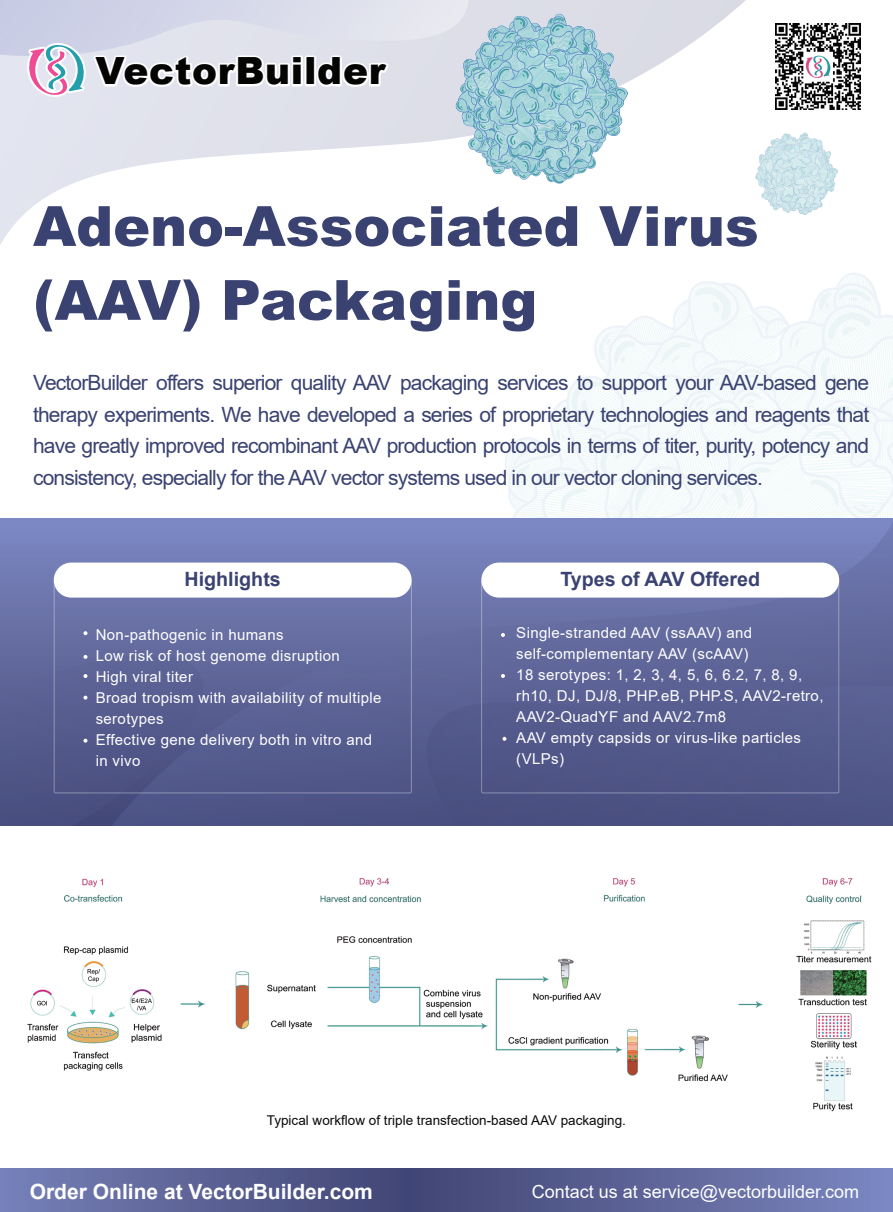
<style>
.page{position:relative;width:893px;height:1212px;background:#fff}
.page>*{position:absolute;margin:0;border:0;box-sizing:border-box;transform-origin:0 0}
.t1{font:900 55.5px/73.9px "Arial";color:#3a4271}
.t2{font:900 37.5px "Arial";letter-spacing:.02em;color:#040503}
.t3{font:21px/31.5px "Arial";letter-spacing:-.04em;color:#3a4271;text-align:justify}
.t4{font:700 21px "Arial";color:#fff}
.t5{font:700 19.65px "Arial";color:#3a4271}
.t6{font:18px "Arial";color:#fff}
.t7{font:15px/21px "Arial";letter-spacing:.025em;color:#fff}
.t8{font:13.5px "Arial";color:#0c0a0a}
</style>
<div class="page">
<svg style="left:0;top:0;width:785px;height:245px"></svg>
<svg style="left:0;top:1168px;width:893px;height:44px;background:#5c6497"></svg>
<svg style="left:0;top:519px;width:110px;height:135px;background:#727cb4"></svg>
<svg style="left:110px;top:519px;width:783px;height:307px;background:#6c76ae"></svg>
<svg style="left:427px;top:685px;width:466px;height:141px;background:#4f5587"></svg>
<div style="left:481px;top:562px;width:358px;height:36px;background:#fff;border-radius:18px"></div>
<svg style="left:481px;top:580px;width:358px;height:213px;background:#686e9c"></svg>
<svg style="left:0;top:654px;width:203px;height:172px;background:#515789"></svg>
<div style="left:54px;top:562px;width:358px;height:36px;background:#fff;border-radius:18px"></div>
<svg style="left:54px;top:580px;width:358px;height:213px;background:#6a709f"></svg>
<svg style="left:502px;top:737px;width:4px;height:4px"></svg>
<img style="left:456px;top:13px;width:171px;height:171px">
<img style="left:755px;top:133px;width:82px;height:81px">
<img style="left:27px;top:878px;width:845px;height:234px">
<svg style="left:0;top:0;width:469px;height:100px;background:#dddfeb"></svg>
<img style="left:775px;top:24px;width:85px;height:85px">
<h2 class="t2" style="left:95px;top:44px;width:291px">VectorBuilder</h2>
<h1 class="t1" style="left:33px;top:187px;width:727px">Adeno-Associated Virus (AAV) Packaging</h1>
<p class="t3" style="left:33px;top:367px;width:838px">VectorBuilder offers superior quality AAV packaging services to support your AAV-based gene therapy experiments. We have developed a series of proprietary technologies and reagents that have greatly improved recombinant AAV production protocols in terms of titer, purity, potency and consistency, especially for the AAV vector systems used in our vector cloning services.</p>
<h3 class="t5" style="left:185px;top:565px;width:98px">Highlights</h3>
<p class="t7" style="left:96px;top:624px;width:287px">Non-pathogenic in humans<br>Low risk of host genome disruption<br>High viral titer<br>Broad tropism with availability of multiple serotypes<br>Effective gene delivery both in vitro and in vivo</p>
<h3 class="t5" style="left:560px;top:565px;width:201px">Types of AAV Offered</h3>
<p class="t7" style="left:516px;top:622px;width:309px">Single-stranded AAV (ssAAV) and self-complementary AAV (scAAV)<br>18 serotypes: 1, 2, 3, 4, 5, 6, 6.2, 7, 8, 9, rh10, DJ, DJ/8, PHP.eB, PHP.S, AAV2-retro,<br>AAV2-QuadYF and AAV2.7m8<br>AAV empty capsids or virus-like particles (VLPs)</p>
<p class="t8" style="left:267px;top:1110px;width:361px">Typical workflow of triple transfection-based AAV packaging.</p>
<h3 class="t4" style="left:30px;top:1177px;width:345px">Order Online at VectorBuilder.com</h3>
<p class="t6" style="left:532px;top:1179px;width:329px">Contact us at service@vectorbuilder.com</p>
</div>
